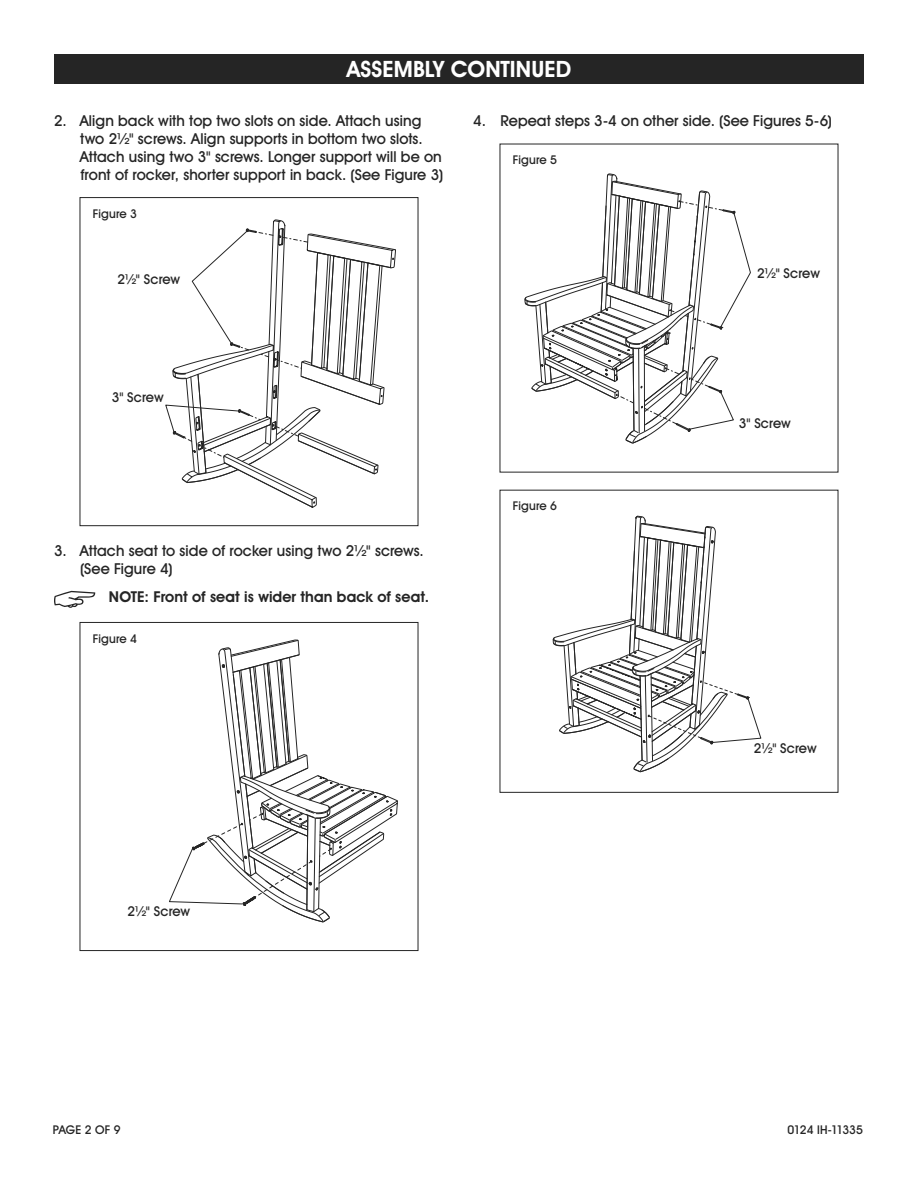
<style>
.page{position:relative;width:918px;height:1188px;background:#fff}
.page>*{position:absolute;margin:0;border:0;box-sizing:border-box;transform-origin:0 0}
.t1{font:700 22.5px "Uline Two Knine";letter-spacing:.005em;color:#fff}
.t2{font:15px/18px "Uline Two Knine";letter-spacing:.005em;color:#252525}
.t3{font:700 15px "Uline Two Knine";letter-spacing:.005em;color:#252525}
.t4{font:13.5px "Uline Two Knine";letter-spacing:-.005em;color:#252525}
.t5{font:12px "Uline Two Knine";color:#252525}
.t6{font:12px "Uline Two Knine";letter-spacing:-.03em;color:#252525}
</style>
<div class="page">
<svg style="left:54px;top:591px;width:41px;height:17px"></svg>
<div style="left:54px;top:54px;width:810px;height:30px;background:#252525"></div>
<svg style="left:165px;top:219px;width:231px;height:308px"></svg>
<svg style="left:168px;top:640px;width:230px;height:312px"></svg>
<svg style="left:524px;top:173px;width:238px;height:620px"></svg>
<h1 class="t1" style="left:347px;top:56px;width:226px">ASSEMBLY CONTINUED</h1>
<p class="t2" style="left:80px;top:112px;width:365px;text-indent:-26px">2. Align back with top two slots on side. Attach using two 2½" screws. Align supports in bottom two slots.<br>Attach using two 3" screws. Longer support will be on front of rocker, shorter support in back. (See Figure 3)</p>
<p class="t5" style="left:93px;top:206px;width:46px">Figure 3</p>
<p class="t4" style="left:117px;top:271px;width:64px">2½" Screw</p>
<p class="t2" style="left:473px;top:112px;width:360px">4. Repeat steps 3-4 on other side. (See Figures 5-6)</p>
<p class="t5" style="left:513px;top:153px;width:46px">Figure 5</p>
<p class="t4" style="left:757px;top:265px;width:64px">2½" Screw</p>
<p class="t4" style="left:112px;top:389px;width:53px">3" Screw</p>
<p class="t2" style="left:80px;top:542px;width:345px;text-indent:-26px">3. Attach seat to side of rocker using two 2½" screws. (See Figure 4)</p>
<p class="t3" style="left:109px;top:587px;width:322px">NOTE: Front of seat is wider than back of seat.</p>
<p class="t5" style="left:93px;top:631px;width:46px">Figure 4</p>
<p class="t5" style="left:513px;top:499px;width:46px">Figure 6</p>
<p class="t4" style="left:739px;top:415px;width:53px">3" Screw</p>
<p class="t4" style="left:754px;top:740px;width:64px">2½" Screw</p>
<p class="t4" style="left:127px;top:903px;width:64px">2½" Screw</p>
<p class="t5" style="left:53px;top:1122px;width:69px">PAGE 2 OF 9</p>
<p class="t6" style="left:788px;top:1122px;width:77px">0124 IH-11335</p>
</div>
